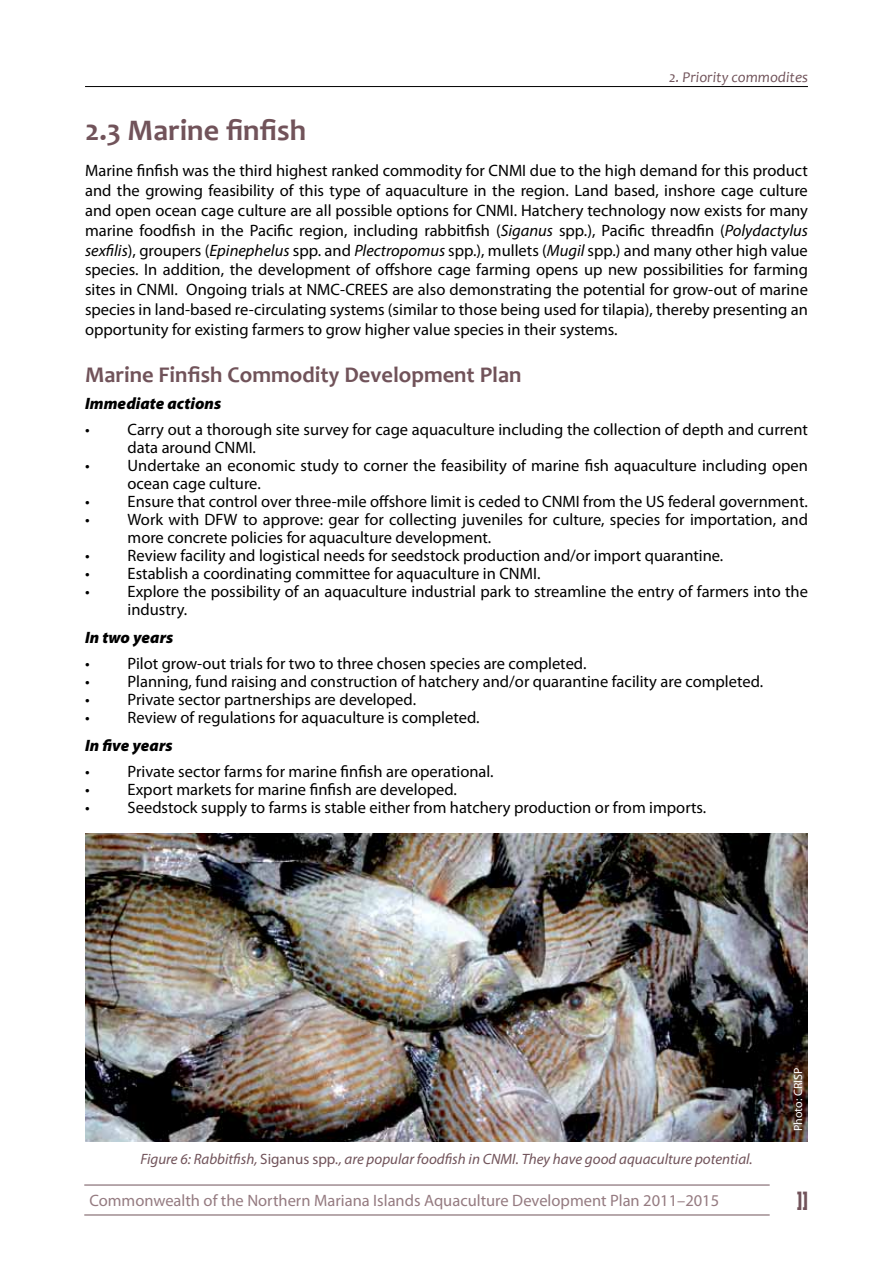
<style>
.page{position:relative;width:893px;height:1263px;background:#fff}
.page>*{position:absolute;margin:0;border:0;box-sizing:border-box;transform-origin:0 0}
.t1{font:700 30px "Candara";color:#71535a}
.t2{font:24px "Blue Plate Special NF";color:#71535a}
.t3{font:700 22.5px "Candara";color:#71535a}
.t4{font:16.5px/19.8px "Myriad Pro";color:#000}
.t5{font:16.5px "Myriad Pro";color:#957b81}
.t6{font:italic 900 16.5px "Myriad Pro";color:#000}
.t7{font:italic 15px "Myriad Pro";color:#71535a}
.t8{font:italic 15px "Candara";color:#71535a}
.t9{font:12px "Myriad Pro";color:#fff}
.s1{font-style:italic}
.s2{font-style:normal}
</style>
<div class="page">
<hr style="left:85px;top:86px;width:723px;height:1px;background:#000">
<hr style="left:84px;top:1185px;width:686px;height:1px;background:#71535a">
<hr style="left:84px;top:1215px;width:686px;height:1px;background:#71535a">
<img style="left:85px;top:833px;width:723px;height:309px">
<p class="t8" style="left:669px;top:68px;width:140px">2. Priority commodites</p>
<h1 class="t1" style="left:85px;top:112px;width:223px">2.3 Marine finfish</h1>
<p class="t4" style="left:85px;top:161px;width:724px;text-align:justify">Marine finfish was the third highest ranked commodity for CNMI due to the high demand for this product and the growing feasibility of this type of aquaculture in the region. Land based, inshore cage culture and open ocean cage culture are all possible options for CNMI. Hatchery technology now exists for many marine foodfish in the Pacific region, including rabbitfish (<span class="s1">Siganus</span> spp.), Pacific threadfin (<span class="s1">Polydactylus sexfilis</span>), groupers (<span class="s1">Epinephelus</span> spp. and <span class="s1">Plectropomus</span> spp.), mullets (<span class="s1">Mugil</span> spp.) and many other high value species. In addition, the development of offshore cage farming opens up new possibilities for farming sites in CNMI. Ongoing trials at NMC-CREES are also demonstrating the potential for grow-out of marine species in land-based re-circulating systems (similar to those being used for tilapia), thereby presenting an opportunity for existing farmers to grow higher value species in their systems.</p>
<h3 class="t3" style="left:85px;top:361px;width:438px">Marine Finfish Commodity Development Plan</h3>
<p class="t6" style="left:85px;top:394px;width:138px">Immediate actions</p>
<p class="t4" style="left:128px;top:420px;width:682px;line-height:18px;text-indent:-43px">• Carry out a thorough site survey for cage aquaculture including the collection of depth and current data around CNMI.</p>
<p class="t4" style="left:128px;top:456px;width:682px;line-height:18px;text-indent:-43px">• Undertake an economic study to corner the feasibility of marine fish aquaculture including open ocean cage culture.</p>
<p class="t4" style="left:85px;top:491px;width:724px">• Ensure that control over three-mile offshore limit is ceded to CNMI from the US federal government.</p>
<p class="t4" style="left:128px;top:510px;width:682px;line-height:18px;text-indent:-43px">• Work with DFW to approve: gear for collecting juveniles for culture, species for importation, and more concrete policies for aquaculture development.</p>
<p class="t4" style="left:85px;top:545px;width:640px">• Review facility and logistical needs for seedstock production and/or import quarantine.</p>
<p class="t4" style="left:85px;top:563px;width:457px">• Establish a coordinating committee for aquaculture in CNMI.</p>
<p class="t4" style="left:128px;top:582px;width:682px;line-height:18px;text-indent:-43px">• Explore the possibility of an aquaculture industrial park to streamline the entry of farmers into the industry.</p>
<p class="t6" style="left:85px;top:628px;width:90px">In two years</p>
<p class="t4" style="left:85px;top:653px;width:503px">• Pilot grow-out trials for two to three chosen species are completed.</p>
<p class="t4" style="left:85px;top:671px;width:680px">• Planning, fund raising and construction of hatchery and/or quarantine facility are completed.</p>
<p class="t4" style="left:85px;top:689px;width:333px">• Private sector partnerships are developed.</p>
<p class="t4" style="left:85px;top:707px;width:396px">• Review of regulations for aquaculture is completed.</p>
<p class="t6" style="left:85px;top:736px;width:89px">In five years</p>
<p class="t4" style="left:85px;top:761px;width:410px">• Private sector farms for marine finfish are operational.</p>
<p class="t4" style="left:85px;top:779px;width:373px">• Export markets for marine finfish are developed.</p>
<p class="t4" style="left:85px;top:797px;width:623px">• Seedstock supply to farms is stable either from hatchery production or from imports.</p>
<p class="t7" style="left:140px;top:1149px;width:614px">Figure 6: Rabbitfish, <span class="s2">Siganus spp</span>., are popular foodfish in CNMI. They have good aquaculture potential.</p>
<p class="t9" style="left:791px;top:1131px;width:65px;rotate:-90deg">Photo: CRISP</p>
<p class="t5" style="left:89px;top:1190px;width:631px">Commonwealth of the Northern Mariana Islands Aquaculture Development Plan 2011–2015</p>
<h2 class="t2" style="left:796px;top:1185px;width:13px">11</h2>
</div>
